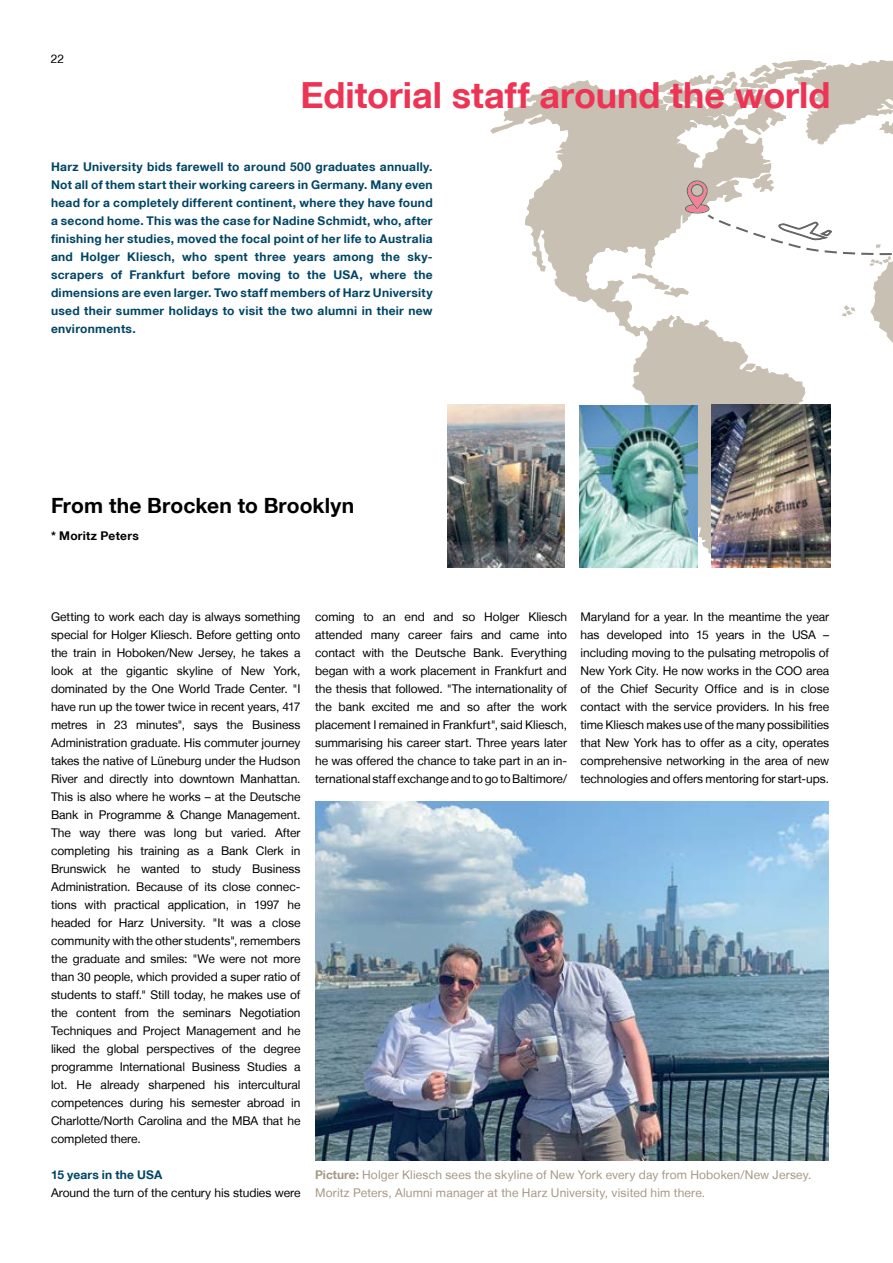
<style>
.page{position:relative;width:893px;height:1263px;background:#fff}
.page>*{position:absolute;margin:0;border:0;box-sizing:border-box;transform-origin:0 0}
.t1{font:700 36px "Helvetica Neue LT";color:#ee3455}
.t2{font:700 21px "Helvetica Neue LT";letter-spacing:.005em;color:#000}
.t3{font:12px/18px "Helvetica Neue LT";letter-spacing:-.005em;color:#000;text-align:justify}
.t4{font:700 12px/18px "Helvetica Neue LT";letter-spacing:.025em;color:#004565;text-align:justify}
.t5{font:12px/18px "Helvetica Neue LT";letter-spacing:.015em;color:#a59882}
.t6{font:700 12px "Helvetica Neue LT";letter-spacing:.02em;color:#000}
.s1{font-weight:700}
</style>
<div class="page">
<svg style="left:525px;top:59px;width:368px;height:499px"></svg>
<svg style="left:716px;top:131px;width:177px;height:379px"></svg>
<img style="left:315px;top:801px;width:514px;height:359px">
<img style="left:580px;top:405px;width:117px;height:162px">
<img style="left:448px;top:405px;width:117px;height:162px">
<img style="left:712px;top:405px;width:118px;height:162px">
<p class="t3" style="left:51px;top:50px;width:15px">22</p>
<h1 class="t1" style="left:300px;top:73px;width:531px">Editorial staff around the world</h1>
<p class="t4" style="left:51px;top:157px;width:383px">Harz University bids farewell to around 500 graduates annually.<br>Not all of them start their working careers in Germany. Many even head for a completely different continent, where they have found a second home. This was the case for Nadine Schmidt, who, after finishing her studies, moved the focal point of her life to Australia and Holger Kliesch, who spent three years among the sky&shy;scrapers of Frankfurt before moving to the USA, where the dimensions are even larger. Two staff members of Harz University used their summer holidays to visit the two alumni in their new environments.</p>
<h2 class="t2" style="left:51px;top:493px;width:305px">From the Brocken to Brooklyn</h2>
<p class="t6" style="left:51px;top:528px;width:89px">* Moritz Peters</p>
<p class="t3" style="left:51px;top:608px;width:251px">Getting to work each day is always something special for Holger Kliesch. Before getting onto the train in Hoboken/New Jersey, he takes a look at the gigantic skyline of New York, dominated by the One World Trade Center. "I have run up the tower twice in recent years, 417 metres in 23 minutes", says the Business Administration graduate. His commuter journey takes the native of Lüneburg under the Hudson River and directly into downtown Manhattan.<br>This is also where he works – at the Deutsche Bank in Programme &amp; Change Management.<br>The way there was long but varied. After completing his training as a Bank Clerk in Brunswick he wanted to study Business Administration. Because of its close connec&shy;tions with practical application, in 1997 he headed for Harz University. "It was a close community with the other students", remembers the graduate and smiles: "We were not more than 30 people, which provided a super ratio of students to staff." Still today, he makes use of the content from the seminars Negotiation Techniques and Project Management and he liked the global perspectives of the degree programme International Business Studies a lot. He already sharpened his intercultural competences during his semester abroad in Charlotte/North Carolina and the MBA that he completed there.</p>
<p class="t4" style="left:51px;top:1165px;width:113px">15 years in the USA</p>
<p class="t3" style="left:51px;top:1184px;width:251px">Around the turn of the century his studies were</p>
<p class="t3" style="left:315px;top:608px;width:253px">coming to an end and so Holger Kliesch attended many career fairs and came into contact with the Deutsche Bank. Everything began with a work placement in Frankfurt and the thesis that followed. "The internationality of the bank excited me and so after the work placement I remained in Frankfurt", said Kliesch, summarising his career start. Three years later he was offered the chance to take part in an in&shy;ternational staff exchange and to go to Baltimore/</p>
<p class="t3" style="left:581px;top:608px;width:250px">Maryland for a year. In the meantime the year has developed into 15 years in the USA – including moving to the pulsating metropolis of New York City. He now works in the COO area of the Chief Security Office and is in close contact with the service providers. In his free time Kliesch makes use of the many possibilities that New York has to offer as a city, operates comprehensive networking in the area of new technologies and offers mentoring for start-ups.</p>
<p class="t5" style="left:315px;top:1166px;width:498px"><span class="s1">Picture:</span> Holger Kliesch sees the skyline of New York every day from Hoboken/New Jersey.<br>Moritz Peters, Alumni manager at the Harz University, visited him there.</p>
</div>
